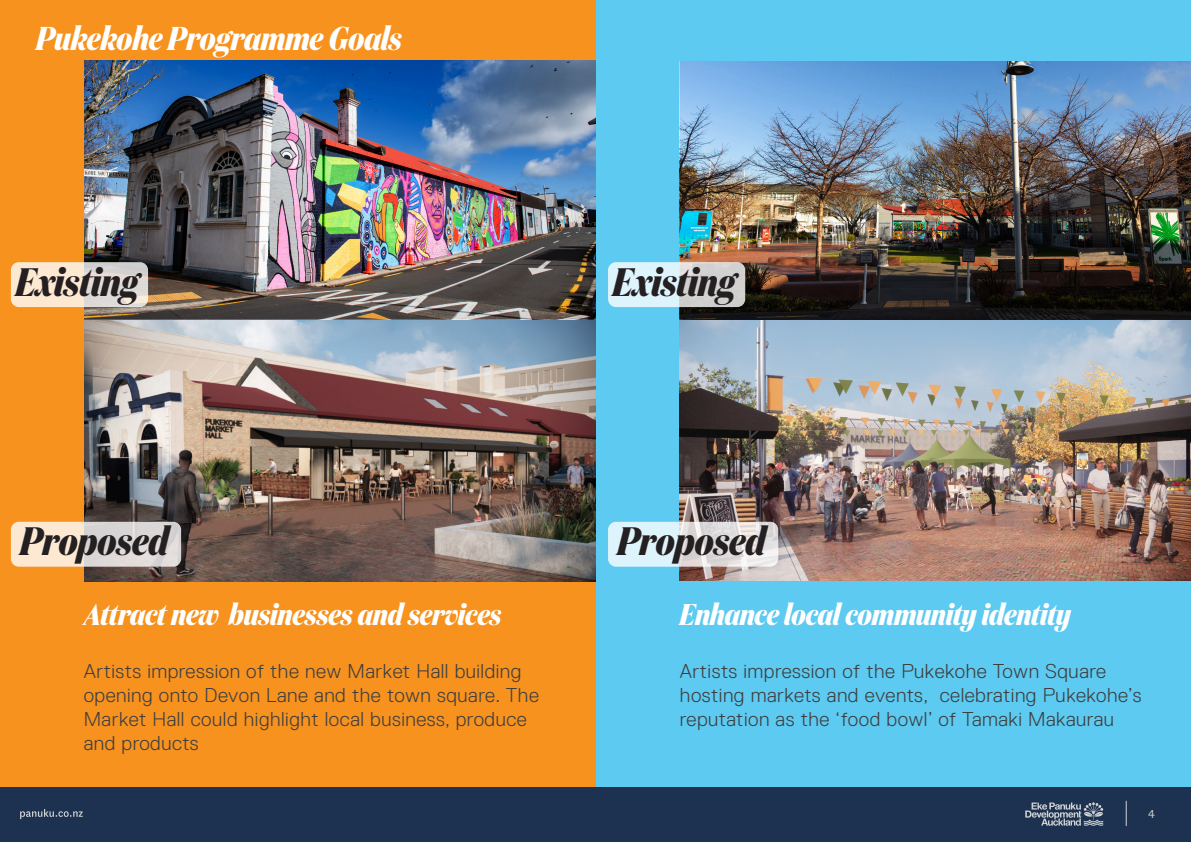
<style>
.page{position:relative;width:1191px;height:842px;background:#fff}
.page>*{position:absolute;margin:0;border:0;box-sizing:border-box;transform-origin:0 0}
.t1{font:39.6px "Domaine Display Cd Bold Italic Test";color:#241f21}
.t2{font:33px "Domaine Display Cd Bold Italic Test";color:#fff}
.t3{font:30px "Domaine Display Cd Bold Italic Test";color:#fff}
.Section_Copy__White{font:300 20px/24px "Replica Pro";letter-spacing:.025em;color:#3e3e3f}
.t4{font:12px "National 2";color:#d1d2d4}
</style>
<div class="page">
<div style="left:0;top:786px;width:1191px;height:56px;background:#1c3250"></div>
<svg style="left:20px;top:809px;width:63px;height:10px"></svg>
<svg style="left:1025px;top:802px;width:78px;height:24px"></svg>
<svg style="left:1126px;top:801px;width:1px;height:25px"></svg>
<div style="left:595px;top:0;width:596px;height:786px;background:#5dcaf1"></div>
<div style="left:0;top:0;width:595px;height:786px;background:#f7921e"></div>
<img style="left:679px;top:320px;width:512px;height:260px">
<img style="left:679px;top:61px;width:512px;height:259px">
<img style="left:84px;top:319px;width:512px;height:262px">
<img style="left:84px;top:60px;width:512px;height:259px">
<svg style="left:11px;top:262px;width:137px;height:45px;background:#eee0d2"></svg>
<svg style="left:11px;top:522px;width:170px;height:45px;background:#e8ded3"></svg>
<svg style="left:608px;top:262px;width:137px;height:45px;background:#d8e3e6"></svg>
<svg style="left:608px;top:522px;width:170px;height:45px;background:#e0e7ea"></svg>
<p class="t2" style="left:36px;top:18px;width:367px">Pukekohe Programme Goals</p>
<p class="t1" style="left:16px;top:258px;width:125px">Existing</p>
<p class="t1" style="left:613px;top:258px;width:125px">Existing</p>
<p class="t1" style="left:20px;top:517px;width:150px">Proposed</p>
<p class="t3" style="left:84px;top:596px;width:419px">Attract new businesses and services</p>
<p class="Section_Copy__White" style="left:84px;top:659px;width:457px">Artists impression of the new Market Hall building opening onto Devon Lane and the town square. The Market Hall could highlight local business, produce and products</p>
<p class="t1" style="left:617px;top:517px;width:150px">Proposed</p>
<p class="t3" style="left:680px;top:596px;width:392px">Enhance local community identity</p>
<p class="Section_Copy__White" style="left:680px;top:659px;width:463px">Artists impression of the Pukekohe Town Square hosting markets and events, celebrating Pukekohe’s reputation as the ‘food bowl’ of Tamaki Makaurau</p>
<p class="t4" style="left:1148px;top:806px;width:8px">4</p>
</div>
